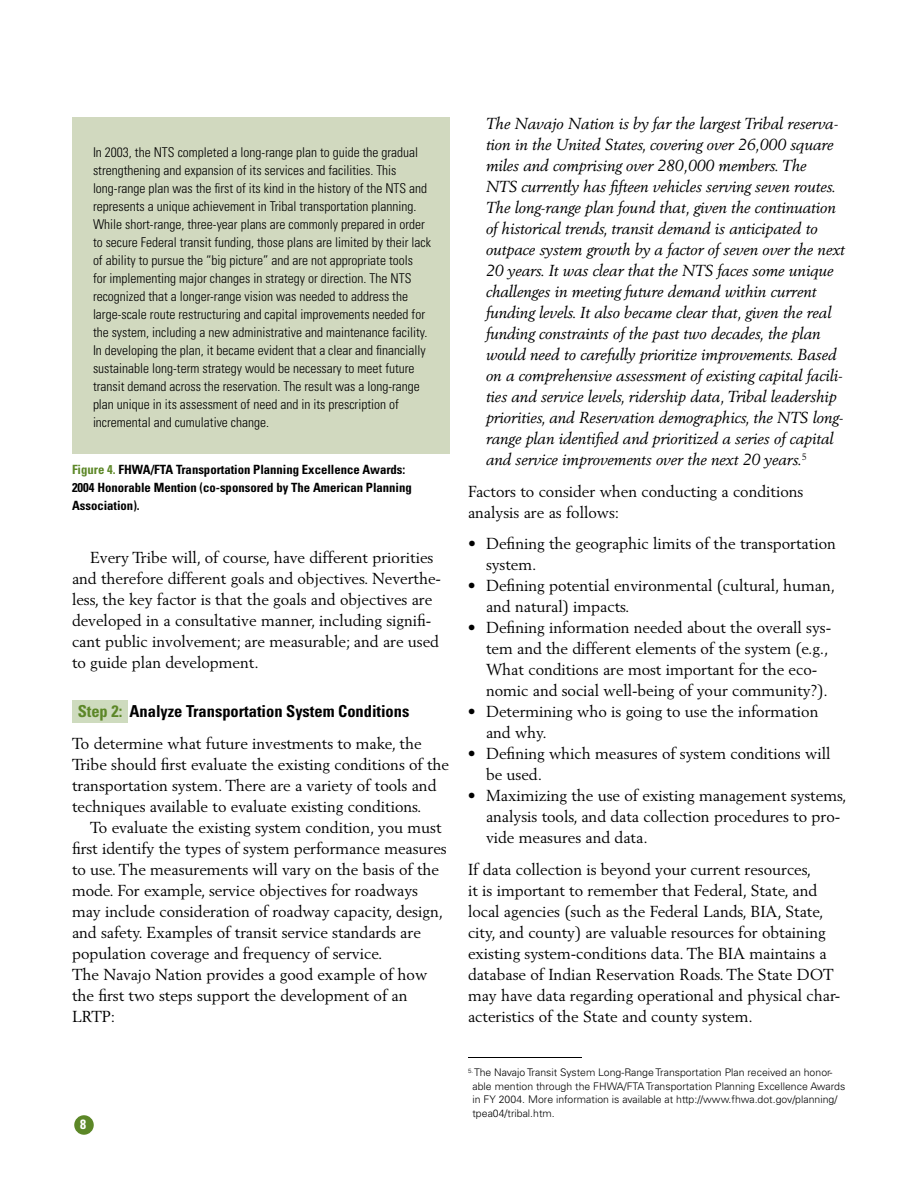
<style>
.page{position:relative;width:918px;height:1188px;background:#fff}
.page>*{position:absolute;margin:0;border:0;box-sizing:border-box;transform-origin:0 0}
.t1{font:700 condensed 16.5px "Univers";color:#000}
.t2{font:15.75px/21px "Berling";color:#000}
.t3{font:italic 15.75px/21px "Berling";color:#000}
.t4{font:300 condensed 13.5px/18px "Univers";color:#000}
.t5{font:700 condensed 13.5px "Univers";color:#fff}
.t6{font:700 condensed 12.75px/18px "Univers";color:#000}
.t7{font:300 10.5px/13.5px "Univers";color:#000}
.s1{color:#5c8727}
</style>
<div class="page">
<div style="left:72px;top:700px;width:56px;height:23px;background:#cedbbe"></div>
<div style="left:72px;top:117px;width:378px;height:337px;background:#d1d9bf"></div>
<hr style="left:468px;top:1057px;width:114px;height:1px;background:#000">
<div style="left:74px;top:1115px;width:20px;height:20px;background:#5c8727;border-radius:50%"></div>
<p class="t4" style="left:93px;top:143px;width:340px">I n 2003, the NTS completed a long-range plan to guide the gradual strengthening and expansion of its services and facilities. This long-range plan was the first of its kind in the history of the NTS and represents a unique achievement in Tribal transportation planning.<br>While short-range, three-year plans are commonly prepared in order to secure Federal transit funding, those plans are limited by their lack of ability to pursue the “big picture” and are not appropriate tools<br>for implementing major changes in strategy or direction. The NTS recognized that a longer-range vision was needed to address the large-scale route restructuring and capital improvements needed for the system, including a new administrative and maintenance facility.<br>I n developing the plan, it became evident that a clear and financially sustainable long-term strategy would be necessary to meet future transit demand across the reservation. The result was a long-range plan unique in its assessment of need and in its prescription of incremental and cumulative change.</p>
<p class="t6" style="left:72px;top:461px;width:341px"><span class="s1">Figure 4.</span> FHWA/FTA Transportation Planning Excellence Awards:<br>2004 Honorable Mention (co-sponsored by The American Planning<br>Association).</p>
<p class="t2" style="left:72px;top:546px;width:371px;text-indent:18px">Every Tribe will, of course, have different priorities and therefore different goals and objectives. Neverthe&shy;less, the key factor is that the goals and objectives are developed in a consultative manner, including signifi&shy;cant public involvement; are measurable; and are used to guide plan development.</p>
<p class="t1" style="left:78px;top:701px;width:333px"><span class="s1">Step 2:</span> Analyze Transportation System Conditions</p>
<p class="t2" style="left:72px;top:732px;width:379px">To determine what future investments to make, the Tribe should first evaluate the existing conditions of the transportation system. There are a variety of tools and techniques available to evaluate existing conditions.</p>
<p class="t2" style="left:72px;top:816px;width:376px;text-indent:18px">To evaluate the existing system condition, you must first identify the types of system performance measures to use. The measurements will vary on the basis of the mode. For example, service objectives for roadways may include consideration of roadway capacity, design, and safety. Examples of transit service standards are population coverage and frequency of service.<br>The Navajo Nation provides a good example of how the first two steps support the development of an LRTP:</p>
<p class="t5" style="left:80px;top:1116px;width:7px">8</p>
<p class="t3" style="left:486px;top:113px;width:360px">The Navajo Nation is by far the largest Tribal reserva&shy;tion in the United States, covering over 26,000 square miles and comprising over 280,000 members. The<br>NTS currently has fifteen vehicles serving seven routes.<br>The long-range plan found that, given the continuation of historical trends, transit demand is anticipated to outpace system growth by a factor of seven over the next 20 years. It was clear that the NTS faces some unique challenges in meeting future demand within current funding levels. It also became clear that, given the real funding constraints of the past two decades, the plan would need to carefully prioritize improvements. Based on a comprehensive assessment of existing capital facili&shy;ties and service levels, ridership data, Tribal leadership priorities, and Reservation demographics, the NTS long&shy;range plan identified and prioritized a series of capital and service improvements over the next 20 years.<sup>5</sup></p>
<p class="t2" style="left:468px;top:481px;width:337px">Factors to consider when conducting a conditions analysis are as follows:</p>
<p class="t2" style="left:486px;top:533px;width:351px;text-indent:-18px">• Defining the geographic limits of the transportation system.</p>
<p class="t2" style="left:486px;top:575px;width:351px;text-indent:-18px">• Defining potential environmental (cultural, human, and natural) impacts.</p>
<p class="t2" style="left:486px;top:617px;width:347px;text-indent:-18px">• Defining information needed about the overall sys&shy;tem and the different elements of the system (e.g., What conditions are most important for the eco&shy;nomic and social well-being of your community?).</p>
<p class="t2" style="left:486px;top:701px;width:334px;text-indent:-18px">• Determining who is going to use the information and why.</p>
<p class="t2" style="left:486px;top:743px;width:346px;text-indent:-18px">• Defining which measures of system conditions will be used.</p>
<p class="t2" style="left:486px;top:785px;width:362px;text-indent:-18px">• Maximizing the use of existing management systems, analysis tools, and data collection procedures to pro&shy;vide measures and data.</p>
<p class="t2" style="left:468px;top:859px;width:374px">If data collection is beyond your current resources,<br>it is important to remember that Federal, State, and local agencies (such as the Federal Lands, BIA, State, city, and county) are valuable resources for obtaining existing system-conditions data. The BIA maintains a database of Indian Reservation Roads. The State DOT may have data regarding operational and physical char&shy;acteristics of the State and county system.</p>
<p class="t7" style="left:472px;top:1066px;width:374px;text-indent:-4px"><sup>5.</sup> The Navajo Transit System Long-Range Transportation Plan received an honor&shy;able mention through the FHWA/FTA Transportation Planning Excellence Awards in FY 2004. More information is available at http://www.fhwa.dot.gov/planning/ tpea04/tribal.htm.</p>
</div>
